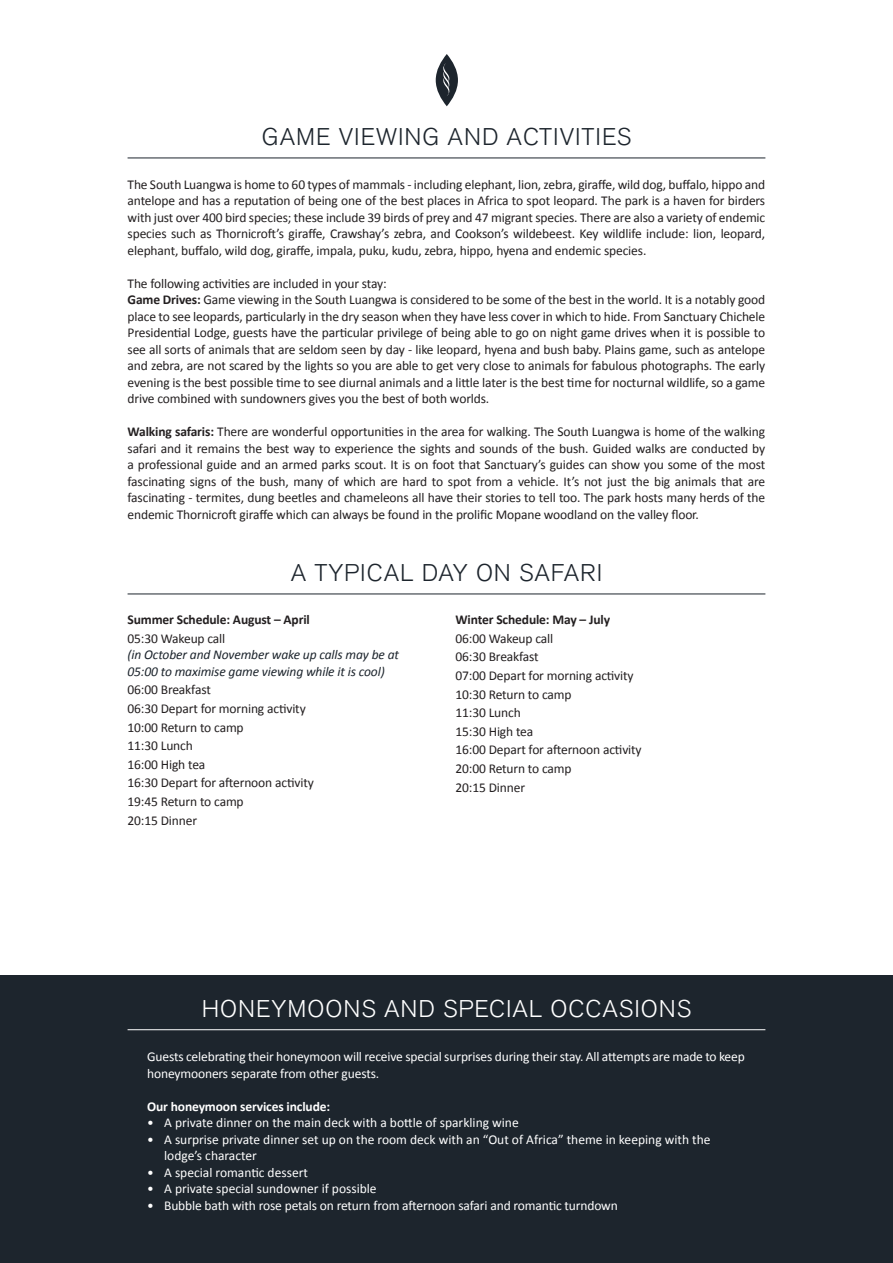
<style>
.page{position:relative;width:893px;height:1263px;background:#fff}
.page>*{position:absolute;margin:0;border:0;box-sizing:border-box;transform-origin:0 0}
.t1{font:300 24px "Akzidenz Grotesk BQ";letter-spacing:.04em;color:#1d252d}
.t2{font:300 24px "Akzidenz Grotesk BQ";letter-spacing:.04em;color:#fff}
.t3{font:13.5px/16.5px "Calibri";letter-spacing:-.01em;color:#231f20}
.t4{font:13.5px/16.5px "Calibri";letter-spacing:-.01em;color:#fff}
.t5{font:italic 13.5px/16.5px "Calibri";letter-spacing:-.01em;color:#1d252d}
.t6{font:700 13.5px "Calibri";letter-spacing:-.01em;color:#231f20}
.t7{font:700 13.5px "Calibri";letter-spacing:-.01em;color:#fff}
.s1{font-weight:700}
</style>
<div class="page">
<hr style="left:128px;top:158px;width:637px;height:1px;background:#1d252d">
<svg style="left:436px;top:54px;width:22px;height:52px"></svg>
<hr style="left:128px;top:594px;width:637px;height:1px;background:#1d252d">
<div style="left:0;top:975px;width:893px;height:288px;background:#1d252d"></div>
<hr style="left:128px;top:1029px;width:637px;height:1px;background:#fff">
<h1 class="t1" style="left:262px;top:123px;width:371px">GAME VIEWING AND ACTIVITIES</h1>
<p class="t3" style="left:128px;top:176px;width:639px;text-align:justify">The South Luangwa is home to 60 types of mammals - including elephant, lion, zebra, giraffe, wild dog, buffalo, hippo and antelope and has a reputation of being one of the best places in Africa to spot leopard. The park is a haven for birders with just over 400 bird species; these include 39 birds of prey and 47 migrant species. There are also a variety of endemic species such as Thornicroft’s giraffe, Crawshay’s zebra, and Cookson’s wildebeest. Key wildlife include: lion, leopard, elephant, buffalo, wild dog, giraffe, impala, puku, kudu, zebra, hippo, hyena and endemic species.</p>
<p class="t3" style="left:128px;top:275px;width:639px">The following activities are included in your stay:<br><span class="s1">Game Drives:</span> Game viewing in the South Luangwa is considered to be some of the best in the world. It is a notably good place to see leopards, particularly in the dry season when they have less cover in which to hide. From Sanctuary Chichele Presidential Lodge, guests have the particular privilege of being able to go on night game drives when it is possible to see all sorts of animals that are seldom seen by day - like leopard, hyena and bush baby. Plains game, such as antelope and zebra, are not scared by the lights so you are able to get very close to animals for fabulous photographs. The early evening is the best possible time to see diurnal animals and a little later is the best time for nocturnal wildlife, so a game drive combined with sundowners gives you the best of both worlds.</p>
<p class="t3" style="left:128px;top:424px;width:639px;text-align:justify"><span class="s1">Walking safaris:</span> There are wonderful opportunities in the area for walking. The South Luangwa is home of the walking safari and it remains the best way to experience the sights and sounds of the bush. Guided walks are conducted by a professional guide and an armed parks scout. It is on foot that Sanctuary’s guides can show you some of the most fascinating signs of the bush, many of which are hard to spot from a vehicle. It’s not just the big animals that are fascinating - termites, dung beetles and chameleons all have their stories to tell too. The park hosts many herds of the endemic Thornicroft giraffe which can always be found in the prolific Mopane woodland on the valley floor.</p>
<h1 class="t1" style="left:291px;top:559px;width:313px">A TYPICAL DAY ON SAFARI</h1>
<p class="t6" style="left:128px;top:611px;width:184px">Summer Schedule: August – April</p>
<p class="t3" style="left:128px;top:630px;width:99px">05:30 Wakeup call</p>
<p class="t5" style="left:128px;top:646px;width:273px">(in October and November wake up calls may be at<br>05:00 to maximise game viewing while it is cool)</p>
<p class="t3" style="left:128px;top:681px;width:188px;line-height:18.6px">06:00 Breakfast<br>06:30 Depart for morning activity<br>10:00 Return to camp<br>11:30 Lunch<br>16:00 High tea<br>16:30 Depart for afternoon activity<br>19:45 Return to camp<br>20:15 Dinner</p>
<p class="t6" style="left:455px;top:611px;width:156px">Winter Schedule: May – July</p>
<p class="t3" style="left:455px;top:629px;width:188px;line-height:18.6px">06:00 Wakeup call<br>06:30 Breakfast<br>07:00 Depart for morning activity<br>10:30 Return to camp<br>11:30 Lunch<br>15:30 High tea<br>16:00 Depart for afternoon activity<br>20:00 Return to camp<br>20:15 Dinner</p>
<h1 class="t2" style="left:202px;top:995px;width:491px">HONEYMOONS AND SPECIAL OCCASIONS</h1>
<p class="t4" style="left:147px;top:1048px;width:599px">Guests celebrating their honeymoon will receive special surprises during their stay. All attempts are made to keep honeymooners separate from other guests.</p>
<p class="t7" style="left:147px;top:1097px;width:185px">Our honeymoon services include:</p>
<p class="t4" style="left:147px;top:1114px;width:373px">• A private dinner on the main deck with a bottle of sparkling wine</p>
<p class="t4" style="left:164px;top:1131px;width:548px;text-indent:-17px">• A surprise private dinner set up on the room deck with an “Out of Africa” theme in keeping with the lodge’s character</p>
<p class="t4" style="left:147px;top:1164px;width:162px">• A special romantic dessert</p>
<p class="t4" style="left:147px;top:1180px;width:231px">• A private special sundowner if possible</p>
<p class="t4" style="left:147px;top:1197px;width:472px">• Bubble bath with rose petals on return from afternoon safari and romantic turndown</p>
</div>
